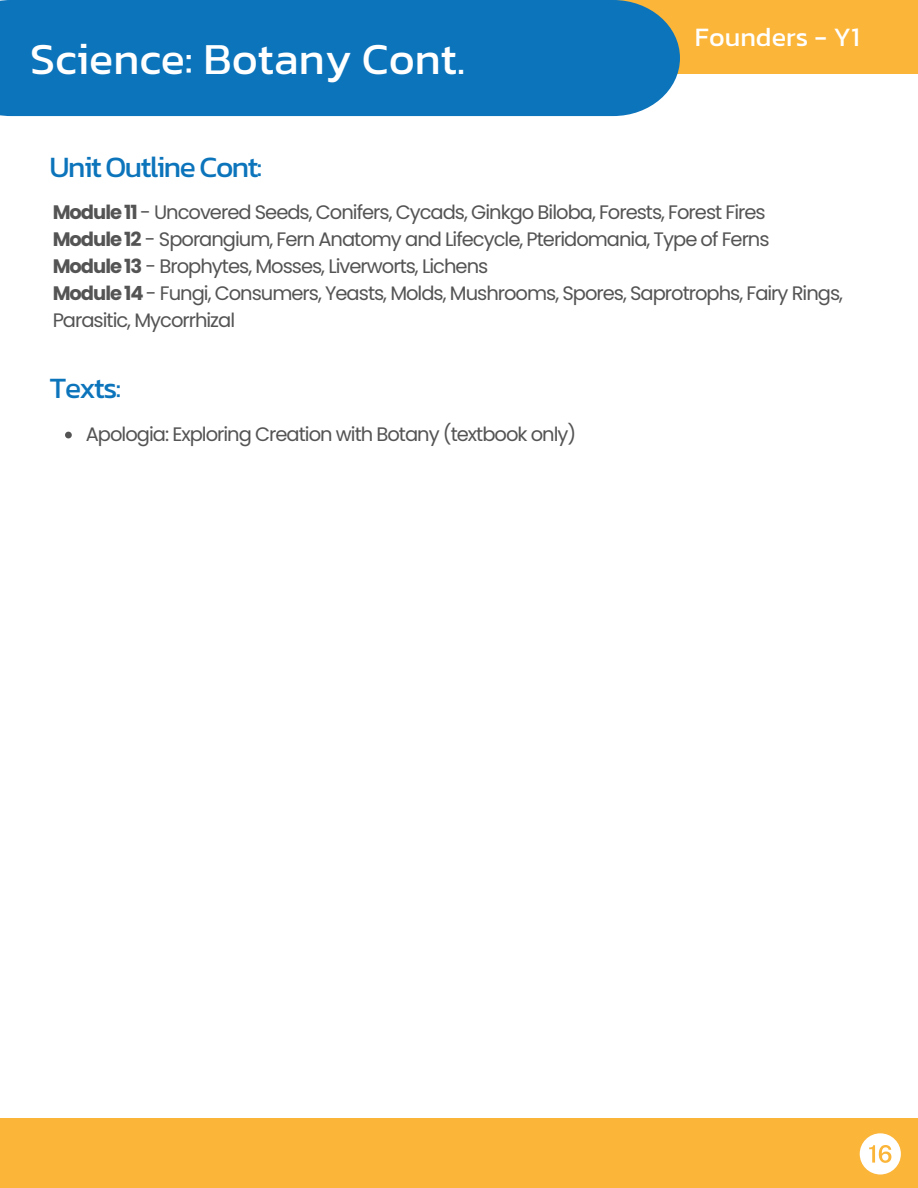
<style>
.page{position:relative;width:918px;height:1188px;background:#fff}
.page>*{position:absolute;margin:0;border:0;box-sizing:border-box;transform-origin:0 0}
.t1{font:45px "Kanit";color:#fff}
.t2{font:30px "Kanit";letter-spacing:-.05em;color:#0c74bb}
.t3{font:27px "Kanit";color:#fff}
.t4{font:19.5px/27px "Poppins";letter-spacing:-.05em;color:#545454}
.s1{font-weight:700}
</style>
<div class="page">
<div style="left:333px;top:0;width:585px;height:74px;background:#fbb539"></div>
<div style="left:0;top:0;width:680px;height:116px;background:#0c74bb"></div>
<div style="left:0;top:1118px;width:918px;height:70px;background:#fbb539"></div>
<svg style="left:860px;top:1133px;width:41px;height:41px"></svg>
<svg style="left:65px;top:432px;width:7px;height:6px"></svg>
<h1 class="t1" style="left:30px;top:24px;width:437px">Science: Botany Cont.</h1>
<h3 class="t3" style="left:695px;top:16px;width:166px">Founders - Y1</h3>
<h2 class="t2" style="left:50px;top:144px;width:214px">Unit Outline Cont:</h2>
<p class="t4" style="left:53px;top:199px;width:715px"><span class="s1">Module 11</span> - Uncovered Seeds, Conifers, Cycads, Ginkgo Biloba, Forests, Forest Fires</p>
<p class="t4" style="left:53px;top:226px;width:718px"><span class="s1">Module 12</span> - Sporangium, Fern Anatomy and Lifecycle, Pteridomania, Type of Ferns</p>
<p class="t4" style="left:53px;top:253px;width:437px"><span class="s1">Module 13</span> - Brophytes, Mosses, Liverworts, Lichens</p>
<p class="t4" style="left:53px;top:280px;width:792px"><span class="s1">Module 14</span> - Fungi, Consumers, Yeasts, Molds, Mushrooms, Spores, Saprotrophs, Fairy Rings,<br>Parasitic, Mycorrhizal</p>
<h2 class="t2" style="left:50px;top:365px;width:73px">Texts:</h2>
<p class="t4" style="left:86px;top:420px;width:492px">Apologia: Exploring Creation with Botany (textbook only)</p>
</div>
